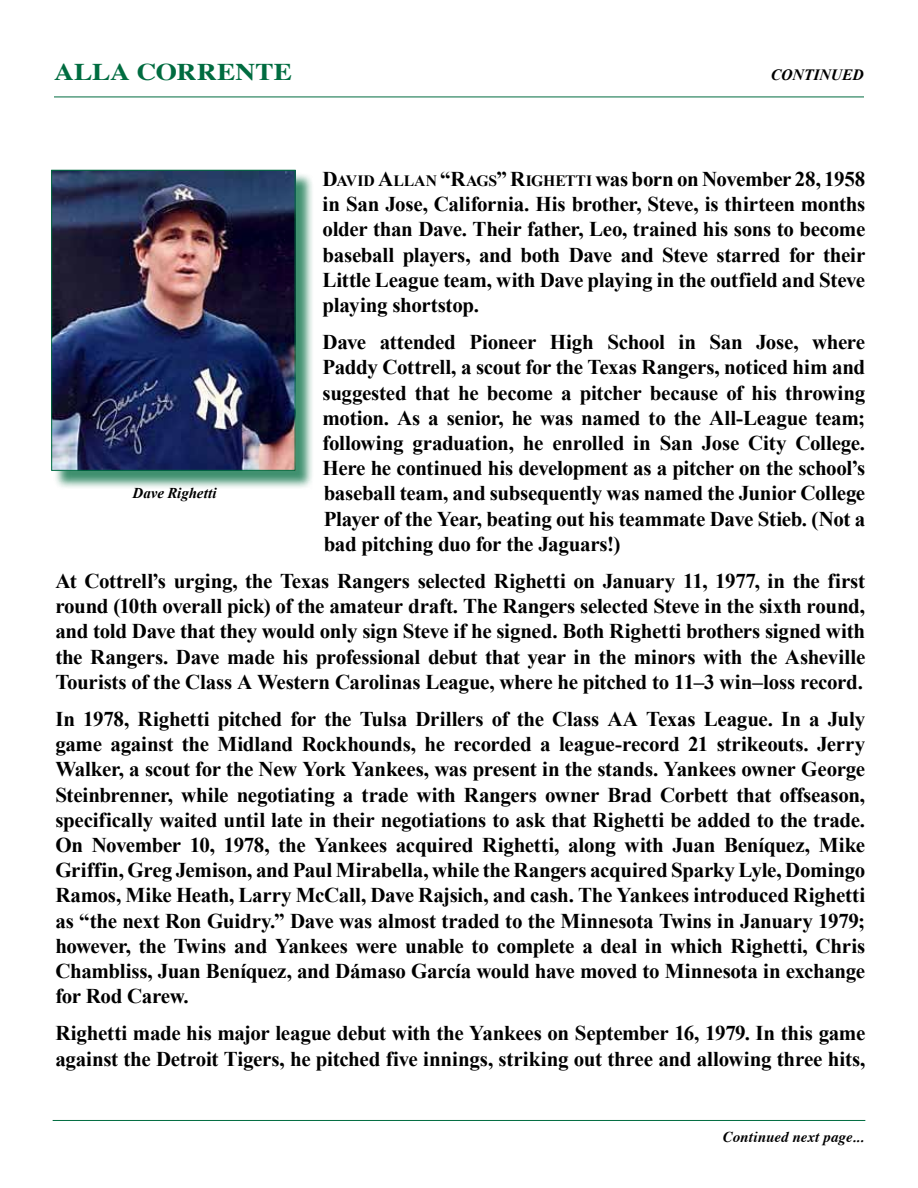
<style>
.page{position:relative;width:918px;height:1188px;background:#fff}
.page>*{position:absolute;margin:0;border:0;box-sizing:border-box;transform-origin:0 0}
.t1{font:700 24px "Times";color:#006c40;scale:1.14 1}
.t2{font:700 21px/25.2px "Times New Roman";letter-spacing:-.015em;color:#000;text-align:justify}
.t3{font:italic 700 15.75px "Times New Roman";color:#000}
.t4{font:italic 700 15px "Times";letter-spacing:.01em;color:#000}
.t5{font:italic 700 15px "Times New Roman";color:#000}
.s1{font-style:inherit}
.s2{font-size:15.75px}
</style>
<div class="page">
<hr style="left:54px;top:97px;width:810px;height:1px;background:#006c40">
<div style="left:53px;top:172px;width:261px;height:317px;background:#006c40;opacity:.75"></div>
<img style="left:53px;top:172px;width:241px;height:297px">
<div style="left:51px;top:170px;width:245px;height:301px;border:1px solid #006c40"></div>
<hr style="left:53px;top:1120px;width:812px;height:1px;background:#006c40">
<p class="t1" style="left:54px;top:49px;width:210px">ALLA CORRENTE</p>
<p class="t3" style="left:771px;top:64px;width:95px">CONTINUED</p>
<p class="t2" style="left:323px;top:166px;width:544px"><span class="s1">D</span><span class="s2">AVID</span> <span class="s1">A</span><span class="s2">LLAN</span> <span class="s1">“R</span><span class="s2">AGS</span><span class="s1">” R</span><span class="s2">IGHETTI</span> was born on November 28, 1958 in San Jose, California. His brother, Steve, is thirteen months older than Dave. Their father, Leo, trained his sons to become baseball players, and both Dave and Steve starred for their Little League team, with Dave playing in the outfield and Steve playing shortstop.</p>
<p class="t2" style="left:323px;top:329px;width:544px">Dave attended Pioneer High School in San Jose, where Paddy Cottrell, a scout for the Texas Rangers, noticed him and suggested that he become a pitcher because of his throwing motion. As a senior, he was named to the All-League team; following graduation, he enrolled in San Jose City College.<br>Here he continued his development as a pitcher on the school’s baseball team, and subsequently was named the Junior College Player of the Year, beating out his teammate Dave Stieb. (Not a bad pitching duo for the Jaguars!)</p>
<p class="t2" style="left:55px;top:568px;width:812px">At Cottrell’s urging, the Texas Rangers selected Righetti on January 11, 1977, in the first round (10th overall pick) of the amateur draft. The Rangers selected Steve in the sixth round, and told Dave that they would only sign Steve if he signed. Both Righetti brothers signed with the Rangers. Dave made his professional debut that year in the minors with the Asheville Tourists of the Class A Western Carolinas League, where he pitched to 11–3 win–loss record.</p>
<p class="t2" style="left:55px;top:706px;width:812px">In 1978, Righetti pitched for the Tulsa Drillers of the Class AA Texas League. In a July game against the Midland Rockhounds, he recorded a league-record 21 strikeouts. Jerry Walker, a scout for the New York Yankees, was present in the stands. Yankees owner George Steinbrenner, while negotiating a trade with Rangers owner Brad Corbett that offseason, specifically waited until late in their negotiations to ask that Righetti be added to the trade.<br>On November 10, 1978, the Yankees acquired Righetti, along with Juan Beníquez, Mike Griffin, Greg Jemison, and Paul Mirabella, while the Rangers acquired Sparky Lyle, Domingo Ramos, Mike Heath, Larry McCall, Dave Rajsich, and cash. The Yankees introduced Righetti as “the next Ron Guidry.” Dave was almost traded to the Minnesota Twins in January 1979; however, the Twins and Yankees were unable to complete a deal in which Righetti, Chris Chambliss, Juan Beníquez, and Dámaso García would have moved to Minnesota in exchange for Rod Carew.</p>
<p class="t2" style="left:55px;top:1020px;width:812px">Righetti made his major league debut with the Yankees on September 16, 1979. In this game against the Detroit Tigers, he pitched five innings, striking out three and allowing three hits,</p>
<p class="t5" style="left:133px;top:483px;width:86px">Dave Righetti</p>
<p class="t4" style="left:723px;top:1123px;width:142px">Continued next page...</p>
</div>
